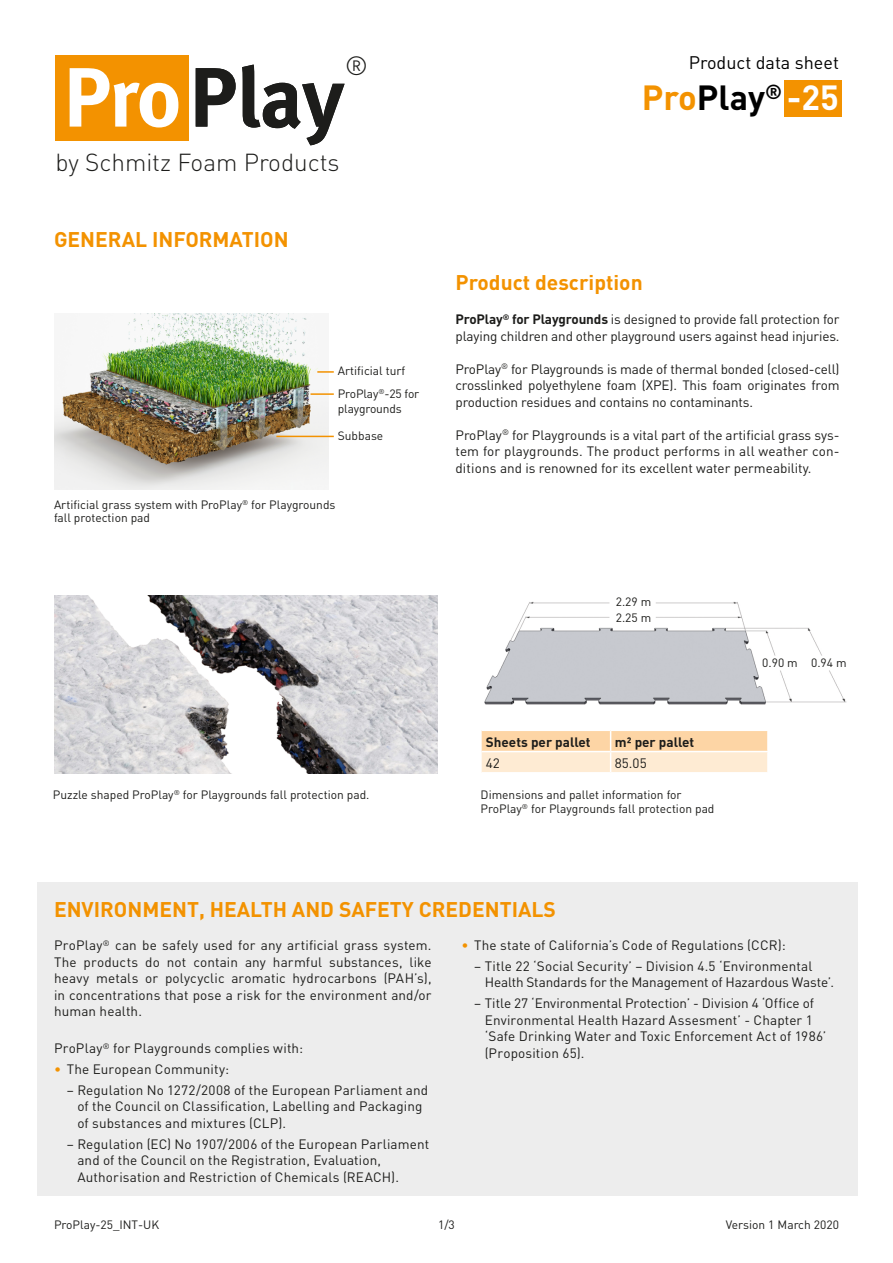
<style>
.page{position:relative;width:893px;height:1263px;background:#fff}
.page>*{position:absolute;margin:0;border:0;box-sizing:border-box;transform-origin:0 0}
.t1{font:700 34.5px "DIN";color:#000}
.t2{font:300 26.1px "DIN Pro";color:#1d1d1b}
.t3{font:300 24.3px "DIN Pro";color:#1d1d1b}
.t4{font:700 21px "DIN";color:#f39200}
.t5{font:18px "DIN";color:#000}
.t6{font:13.5px/16.5px "DIN";letter-spacing:.01em;color:#1d1d1b}
.t7{font:13.5px/16.5px "DIN";letter-spacing:-.01em;color:#1d1d1b}
.t8{font:700 13.5px "DIN";color:#1d1d1b}
.t9{font:12px/13.5px "DIN";color:#1d1d1b}
.s1{color:#f39200}
.s2{color:#fff}
.s3{font-weight:700}
</style>
<div class="page">
<div style="left:784px;top:80px;width:58px;height:37px;background:#f39200"></div>
<div style="left:55px;top:55px;width:134px;height:86px;background:#f39200"></div>
<svg style="left:69px;top:68px;width:109px;height:60px"></svg>
<svg style="left:196px;top:68px;width:40px;height:59px"></svg>
<svg style="left:242px;top:65px;width:103px;height:80px"></svg>
<img style="left:54px;top:314px;width:274px;height:175px">
<div style="left:37px;top:882px;width:820px;height:314px;background:#ededed"></div>
<img style="left:54px;top:595px;width:383px;height:178px">
<svg style="left:317px;top:371px;width:17px;height:2px"></svg>
<hr style="left:310px;top:393px;width:24px;height:2px;background:#f39200">
<hr style="left:276px;top:436px;width:58px;height:1px;background:#f39200">
<img style="left:481px;top:601px;width:366px;height:144px">
<hr style="left:482px;top:729px;width:129px;height:2px;background:#fff">
<hr style="left:611px;top:729px;width:158px;height:2px;background:#fff">
<hr style="left:767px;top:731px;width:2px;height:20px;background:#fff">
<svg style="left:482px;top:730px;width:286px;height:43px;background:#fde2c1"></svg>
<hr style="left:767px;top:752px;width:2px;height:20px;background:#fff">
<h2 class="t2" style="left:345px;top:48px;width:25px">®</h2>
<h3 class="t3" style="left:55px;top:146px;width:286px">by Schmitz Foam Products</h3>
<h3 class="t4" style="left:54px;top:226px;width:236px">GENERAL INFORMATION</h3>
<p class="t9" style="left:338px;top:359px;width:83px;line-height:23.1px">Artificial turf<br>ProPlay<sup>®</sup>-25 for</p>
<p class="t9" style="left:338px;top:396px;width:66px;line-height:26.4px">playgrounds<br>Subbase</p>
<p class="t9" style="left:54px;top:497px;width:283px">Artificial grass system with ProPlay<sup>®</sup> for Playgrounds fall protection pad</p>
<p class="t9" style="left:53px;top:788px;width:318px">Puzzle shaped ProPlay<sup>®</sup> for Playgrounds fall protection pad.</p>
<h3 class="t5" style="left:689px;top:51px;width:152px">Product data sheet</h3>
<h1 class="t1" style="left:642px;top:75px;width:199px"><span class="s1">Pro</span>Play<sup>®</sup> <span class="s2">-25</span></h1>
<h3 class="t4" style="left:455px;top:268px;width:189px">Product description</h3>
<p class="t7" style="left:455px;top:311px;width:386px"><span class="s3">ProPlay</span><sup>®</sup> <span class="s3">for Playgrounds</span> is designed to provide fall protection for playing children and other playground users against head injuries.</p>
<p class="t6" style="left:455px;top:360px;width:386px;text-align:justify">ProPlay<sup>®</sup> for Playgrounds is made of thermal bonded (closed-cell) crosslinked polyethylene foam (XPE). This foam originates from production residues and contains no contaminants.</p>
<p class="t6" style="left:455px;top:426px;width:386px;text-align:justify">ProPlay<sup>®</sup> for Playgrounds is a vital part of the artificial grass sys&shy;tem for playgrounds. The product performs in all weather con&shy;ditions and is renowned for its excellent water permeability.</p>
<p class="t9" style="left:616px;top:593px;width:37px;line-height:15.9px">2.29 m<br>2.25 m</p>
<p class="t8" style="left:486px;top:733px;width:106px">Sheets per pallet</p>
<p class="t8" style="left:615px;top:733px;width:81px">m² per pallet</p>
<p class="t6" style="left:486px;top:754px;width:16px">42</p>
<p class="t6" style="left:615px;top:754px;width:33px">85.05</p>
<p class="t9" style="left:481px;top:788px;width:235px">Dimensions and pallet information for<br>ProPlay<sup>®</sup> for Playgrounds fall protection pad</p>
<p class="t9" style="left:762px;top:656px;width:86px">0.90 m 0.94 m</p>
<h3 class="t4" style="left:54px;top:895px;width:503px">ENVIRONMENT, HEALTH AND SAFETY CREDENTIALS</h3>
<p class="t6" style="left:54px;top:937px;width:379px;text-align:justify">ProPlay<sup>®</sup> can be safely used for any artificial grass system.<br>The products do not contain any harmful substances, like heavy metals or polycyclic aromatic hydrocarbons (PAH’s), in concentrations that pose a risk for the environment and/or human health.</p>
<p class="t6" style="left:54px;top:1040px;width:251px">ProPlay<sup>®</sup> for Playgrounds complies with:</p>
<p class="t6" style="left:54px;top:1061px;width:177px"><span class="s1">•</span> The European Community:</p>
<p class="t6" style="left:77px;top:1081px;width:352px;text-indent:-11px">– Regulation No 1272/2008 of the European Parliament and of the Council on Classification, Labelling and Packaging of substances and mixtures (CLP).</p>
<p class="t6" style="left:77px;top:1135px;width:353px;text-indent:-11px">– Regulation (EC) No 1907/2006 of the European Parliament and of the Council on the Registration, Evaluation,<br>Authorisation and Restriction of Chemicals (REACH).</p>
<p class="t6" style="left:461px;top:937px;width:326px"><span class="s1">•</span> The state of California’s Code of Regulations (CCR):</p>
<p class="t6" style="left:485px;top:957px;width:351px;text-indent:-11px">– Title 22 ‘Social Security’ – Division 4.5 ‘Environmental<br>Health Standards for the Management of Hazardous Waste’.</p>
<p class="t6" style="left:485px;top:995px;width:343px;text-indent:-11px">– Title 27 ‘Environmental Protection’ - Division 4 ‘Office of Environmental Health Hazard Assesment’ - Chapter 1 ‘Safe Drinking Water and Toxic Enforcement Act of 1986’ (Proposition 65).</p>
<p class="t9" style="left:54px;top:1218px;width:107px">ProPlay-25_INT-UK</p>
<p class="t9" style="left:438px;top:1218px;width:18px">1/3</p>
<p class="t9" style="left:726px;top:1218px;width:115px">Version 1 March 2020</p>
</div>
